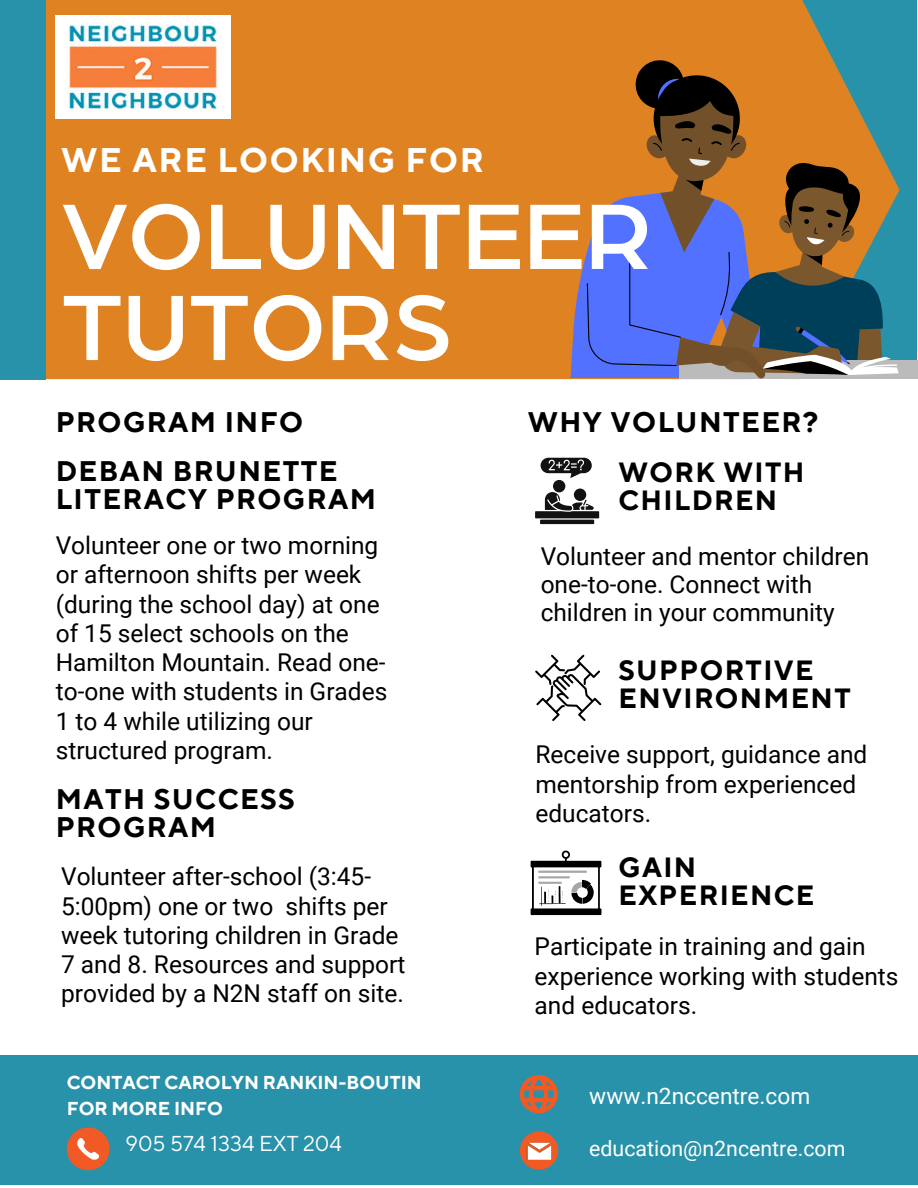
<style>
.page{position:relative;width:918px;height:1188px;background:#fff}
.page>*{position:absolute;margin:0;border:0;box-sizing:border-box;transform-origin:0 0}
.t1{font:500 99px/91.2px "Arboria";color:#fff}
.t2{font:700 34.05px "TT Norms Pro";letter-spacing:.05em;color:#fff}
.t3{font:700 28.2px/28.2px "TT Norms Pro";letter-spacing:.05em;color:#000}
.t4{font:700 27.75px/28.2px "TT Norms Pro";letter-spacing:.05em;color:#000}
.t5{font:24.45px/29.2px "Roboto";color:#000}
.t6{font:22.65px "Roboto";color:#fff}
.t7{font:21.45px "TT Norms Pro";color:#fff}
.t8{font:21.3px "Roboto";color:#fff}
.t9{font:700 18.6px/25.8px "TT Norms Pro";color:#fff}
</style>
<div class="page">
<div style="left:0;top:1056px;width:918px;height:129px;background:#2892ab"></div>
<svg style="left:67px;top:1127px;width:43px;height:43px"></svg>
<div style="left:641px;top:0;width:275px;height:379px;background:#2892ab"></div>
<div style="left:46px;top:0;width:854px;height:379px;background:#df8221"></div>
<div style="left:0;top:0;width:46px;height:379px;background:#2892ab"></div>
<svg style="left:520px;top:1131px;width:38px;height:39px"></svg>
<svg style="left:531px;top:850px;width:70px;height:65px"></svg>
<svg style="left:540px;top:458px;width:52px;height:20px"></svg>
<div style="left:574px;top:489px;width:12px;height:12px;background:#131212;border-radius:50%"></div>
<div style="left:553px;top:480px;width:12px;height:12px;background:#131212;border-radius:50%"></div>
<hr style="left:540px;top:520px;width:54px;height:4px;background:#131212">
<svg style="left:535px;top:492px;width:64px;height:26px"></svg>
<svg style="left:535px;top:655px;width:66px;height:66px"></svg>
<img style="left:56px;top:15px;width:174px;height:104px">
<div style="left:679px;top:360px;width:239px;height:18px;background:#bbb"></div>
<svg style="left:571px;top:57px;width:328px;height:322px;background:#7f6c67"></svg>
<svg style="left:520px;top:1075px;width:38px;height:38px"></svg>
<h2 class="t2" style="left:61px;top:139px;width:424px">WE ARE LOOKING FOR</h2>
<h1 class="t1" style="left:62px;top:194px;width:591px">VOLUNTEER<br>TUTORS</h1>
<p class="t3" style="left:56px;top:409px;width:249px">PROGRAM INFO</p>
<p class="t3" style="left:528px;top:409px;width:292px">WHY VOLUNTEER?</p>
<p class="t3" style="left:56px;top:458px;width:322px">DEBAN BRUNETTE<br>LITERACY PROGRAM</p>
<p class="t5" style="left:56px;top:531px;width:333px">Volunteer one or two morning or afternoon shifts per week (during the school day) at one of 15 select schools on the<br>Hamilton Mountain. Read one&shy;to-one with students in Grades<br>1 to 4 while utilizing our structured program.</p>
<p class="t3" style="left:56px;top:786px;width:240px">MATH SUCCESS<br>PROGRAM</p>
<p class="t5" style="left:61px;top:863px;width:346px">Volunteer after-school (3:45-<br>5:00pm) one or two shifts per week tutoring children in Grade<br>7 and 8. Resources and support provided by a N2N staff on site.</p>
<p class="t9" style="left:67px;top:1071px;width:357px">CONTACT CAROLYN RANKIN-BOUTIN<br>FOR MORE INFO</p>
<p class="t7" style="left:125px;top:1131px;width:218px">905 574 1334 EXT 204</p>
<p class="t4" style="left:619px;top:460px;width:187px;line-height:27.8px">WORK WITH<br>CHILDREN</p>
<p class="t5" style="left:541px;top:542px;width:330px;line-height:28.2px">Volunteer and mentor children one-to-one. Connect with children in your community</p>
<p class="t4" style="left:619px;top:657px;width:234px">SUPPORTIVE<br>ENVIRONMENT</p>
<p class="t5" style="left:535px;top:740px;width:333px">Receive support, guidance and mentorship from experienced educators.</p>
<p class="t4" style="left:619px;top:854px;width:197px">GAIN<br>EXPERIENCE</p>
<p class="t5" style="left:535px;top:932px;width:365px">Participate in training and gain experience working with students and educators.</p>
<p class="t6" style="left:589px;top:1083px;width:223px">www.n2nccentre.com</p>
<p class="t8" style="left:589px;top:1136px;width:258px">education@n2ncentre.com</p>
</div>
